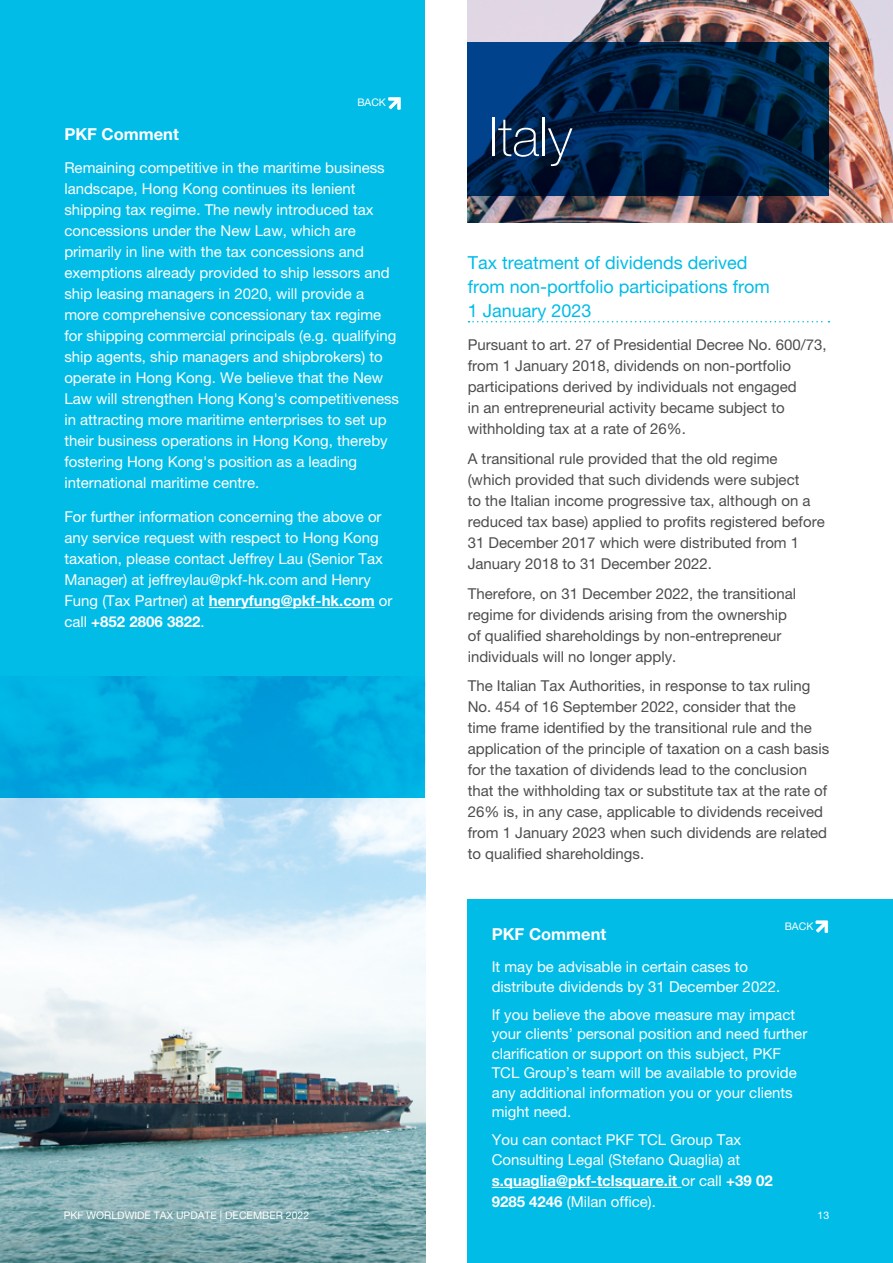
<style>
.page{position:relative;width:893px;height:1263px;background:#fff}
.page>*{position:absolute;margin:0;border:0;box-sizing:border-box;transform-origin:0 0}
.t1{font:100 54px "Helvetica Neue LT Pro";color:#fff}
.t2{font:18px/24px "Helvetica Neue LT Pro";color:#00bce7}
.t3{font:700 16.5px "Helvetica Neue LT Pro";color:#fff}
.t4{font:15px/21px "Helvetica Neue LT Pro";color:#fff}
.t5{font:15px/21px "Helvetica Neue LT Pro";color:#4d4d4f}
.t6{font:700 15px/21px "Helvetica Neue LT Pro";color:#fff}
.t7{font:10.5px "Helvetica Neue LT Pro";color:#fff}
.s1{font-weight:700}
.s2{font-weight:400}
</style>
<div class="page">
<img style="left:0;top:797px;width:425px;height:466px">
<div style="left:0;top:0;width:425px;height:797px;background:#00bce7"></div>
<hr style="left:209px;top:607px;width:166px;height:1px;background:#fff">
<svg style="left:388px;top:97px;width:13px;height:13px"></svg>
<img style="left:468px;top:0;width:425px;height:223px">
<svg style="left:468px;top:43px;width:361px;height:153px;background:#00244c"></svg>
<div style="left:468px;top:899px;width:425px;height:364px;background:#00bce7"></div>
<hr style="left:492px;top:1187px;width:189px;height:1px;background:#fff">
<svg style="left:816px;top:920px;width:12px;height:13px"></svg>
<svg style="left:468px;top:321px;width:361px;height:1px"></svg>
<p class="t7" style="left:357px;top:96px;width:30px">BACK</p>
<p class="t3" style="left:64px;top:123px;width:116px">PKF Comment</p>
<p class="t4" style="left:64px;top:157px;width:336px">Remaining competitive in the maritime business landscape, Hong Kong continues its lenient shipping tax regime. The newly introduced tax concessions under the New Law, which are primarily in line with the tax concessions and exemptions already provided to ship lessors and ship leasing managers in 2020, will provide a more comprehensive concessionary tax regime for shipping commercial principals (e.g. qualifying ship agents, ship managers and shipbrokers) to operate in Hong Kong. We believe that the New Law will strengthen Hong Kong's competitiveness in attracting more maritime enterprises to set up their business operations in Hong Kong, thereby fostering Hong Kong's position as a leading international maritime centre.</p>
<p class="t4" style="left:64px;top:506px;width:330px">For further information concerning the above or any service request with respect to Hong Kong taxation, please contact Jeffrey Lau (Senior Tax Manager) at jeffreylau@pkf-hk.com and Henry Fung (Tax Partner) at <span class="s1">henryfung@pkf-hk.com</span> or call <span class="s1">+852 2806 3822</span>.</p>
<h1 class="t1" style="left:489px;top:106px;width:85px">Italy</h1>
<p class="t2" style="left:468px;top:250px;width:304px">Tax treatment of dividends derived from non-portfolio participations from<br>1 January 2023</p>
<p class="t5" style="left:468px;top:334px;width:360px">Pursuant to art. 27 of Presidential Decree No. 600/73, from 1 January 2018, dividends on non-portfolio participations derived by individuals not engaged<br>in an entrepreneurial activity became subject to withholding tax at a rate of 26%.</p>
<p class="t5" style="left:468px;top:448px;width:358px">A transitional rule provided that the old regime<br>(which provided that such dividends were subject<br>to the Italian income progressive tax, although on a reduced tax base) applied to profits registered before 31 December 2017 which were distributed from 1<br>January 2018 to 31 December 2022.</p>
<p class="t5" style="left:468px;top:582px;width:330px">Therefore, on 31 December 2022, the transitional regime for dividends arising from the ownership of qualified shareholdings by non-entrepreneur individuals will no longer apply.</p>
<p class="t5" style="left:468px;top:675px;width:363px">The Italian Tax Authorities, in response to tax ruling No. 454 of 16 September 2022, consider that the<br>time frame identified by the transitional rule and the application of the principle of taxation on a cash basis for the taxation of dividends lead to the conclusion that the withholding tax or substitute tax at the rate of 26% is, in any case, applicable to dividends received from 1 January 2023 when such dividends are related to qualified shareholdings.</p>
<p class="t7" style="left:785px;top:920px;width:30px">BACK</p>
<p class="t3" style="left:492px;top:924px;width:116px">PKF Comment</p>
<p class="t4" style="left:492px;top:957px;width:290px;line-height:19.5px">It may be advisable in certain cases to distribute dividends by 31 December 2022.</p>
<p class="t4" style="left:492px;top:1004px;width:317px;line-height:19.5px">If you believe the above measure may impact your clients’ personal position and need further clarification or support on this subject, PKF TCL Group’s team will be available to provide any additional information you or your clients might need.</p>
<p class="t4" style="left:492px;top:1130px;width:251px;line-height:19.5px">You can contact PKF TCL Group Tax<br>Consulting Legal (Stefano Quaglia) at</p>
<p class="t6" style="left:492px;top:1170px;width:282px">s.quaglia@pkf-tclsquare.it <span class="s2">or call</span> +39 02<br>9285 4246 <span class="s2">(Milan office).</span></p>
<p class="t7" style="left:64px;top:1209px;width:247px">PKF WORLDWIDE TAX UPDATE | DECEMBER 2022</p>
<p class="t7" style="left:817px;top:1209px;width:13px">13</p>
</div>
